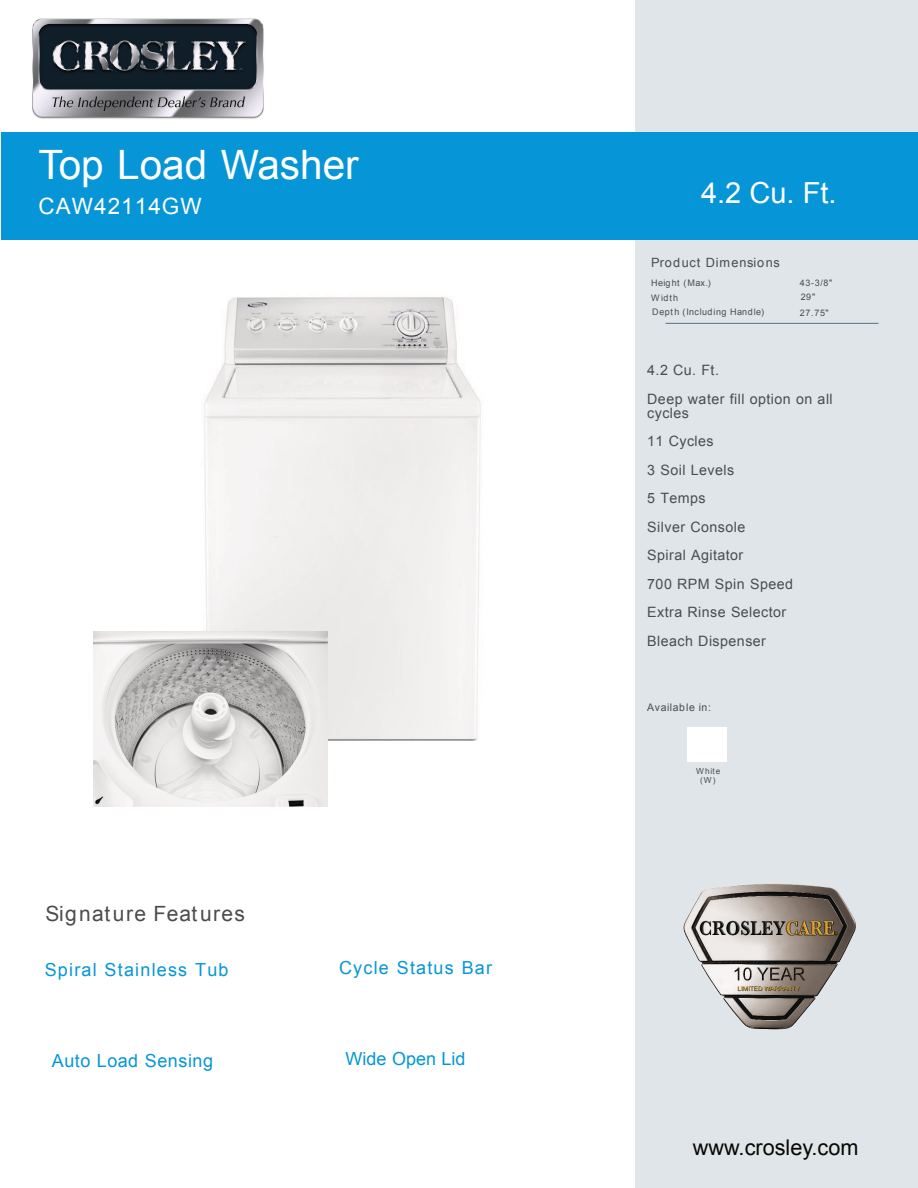
<style>
.page{position:relative;width:918px;height:1188px;background:#fff}
.page>*{position:absolute;margin:0;border:0;box-sizing:border-box;transform-origin:0 0}
.t1{font:40.5px "Arial";letter-spacing:.075em;color:#fff}
.t2{font:40.5px "Arial";letter-spacing:.005em;color:#fff}
.t3{font:29.1px "Arial";color:#fff}
.t4{font:22.5px "Arial";letter-spacing:.045em;color:#fff}
.t5{font:21.6px "Arial";color:#080704}
.t6{font:21px "Arial";letter-spacing:.065em;color:#4b4c4d}
.t7{font:18px "Arial";letter-spacing:.065em;color:#0696d7}
.t8{font:18px "Arial";letter-spacing:.025em;color:#0696d7}
.t9{font:18px "Arial";color:#0696d7}
.t10{font:14.25px/28.5px "Arial";letter-spacing:.03em;color:#4b4c4d}
.t11{font:12.75px "Arial";letter-spacing:.06em;color:#4b4c4d}
.t12{font:10.5px "Arial";letter-spacing:.055em;color:#4b4c4d}
.t13{font:9px "Arial";letter-spacing:.065em;color:#4b4c4d}
.t14{font:9px "Arial";letter-spacing:.035em;color:#4b4c4d}
.t15{font:8.25px/9px "Arial";letter-spacing:.095em;color:#4b4c4d;text-align:center}
</style>
<div class="page">
<div style="left:635px;top:0;width:283px;height:1188px;background:#dfe5e9"></div>
<div style="left:1px;top:132px;width:917px;height:108px;background:#0696d7"></div>
<hr style="left:666px;top:323px;width:212px;height:1px;background:#5b6f7b">
<div style="left:687px;top:727px;width:40px;height:35px;background:#fff"></div>
<img style="left:32px;top:18px;width:232px;height:101px">
<img style="left:204px;top:296px;width:277px;height:445px">
<img style="left:683px;top:884px;width:173px;height:146px">
<img style="left:94px;top:631px;width:234px;height:176px">
<h1 class="t2" style="left:38px;top:149px;width:322px">Top Load Washer</h1>
<h3 class="t4" style="left:38px;top:198px;width:165px">CAW42114GW</h3>
<h1 class="t1" style="left:68px;top:155px;width:337px">Drop-In Cooktop</h1>
<h3 class="t4" style="left:68px;top:203px;width:159px">FPEC3085K S</h3>
<h3 class="t6" style="left:46px;top:905px;width:201px">Signature Features</h3>
<p class="t7" style="left:45px;top:962px;width:185px">Spiral Stainless Tub</p>
<p class="t7" style="left:339px;top:960px;width:155px">Cycle Status Bar</p>
<p class="t8" style="left:52px;top:1054px;width:163px">Auto Load Sensing</p>
<p class="t9" style="left:346px;top:1052px;width:121px">Wide Open Lid</p>
<h2 class="t3" style="left:701px;top:181px;width:137px">4.2 Cu. Ft.</h2>
<p class="t11" style="left:651px;top:258px;width:130px">Product Dimensions</p>
<p class="t14" style="left:651px;top:280px;width:61px">Height (Max.)</p>
<p class="t13" style="left:800px;top:280px;width:34px">43-3/8"</p>
<p class="t13" style="left:651px;top:294px;width:28px">Width</p>
<p class="t13" style="left:801px;top:294px;width:16px">29"</p>
<p class="t13" style="left:652px;top:309px;width:113px">Depth (Including Handle)</p>
<p class="t13" style="left:800px;top:309px;width:31px">27.75"</p>
<p class="t10" style="left:647px;top:357px;width:187px">4.2 Cu. Ft.<br>Deep water fill option on all</p>
<p class="t10" style="left:647px;top:400px;width:147px">cycles<br>11 Cycles<br>3 Soil Levels<br>5 Temps<br>Silver Console<br>Spiral Agitator<br>700 RPM Spin Speed<br>Extra Rinse Selector<br>Bleach Dispenser</p>
<p class="t12" style="left:647px;top:703px;width:65px">Available in:</p>
<p class="t15" style="left:696px;top:767px;width:26px">White (W)</p>
<h3 class="t5" style="left:693px;top:1139px;width:167px">www.crosley.com</h3>
</div>
